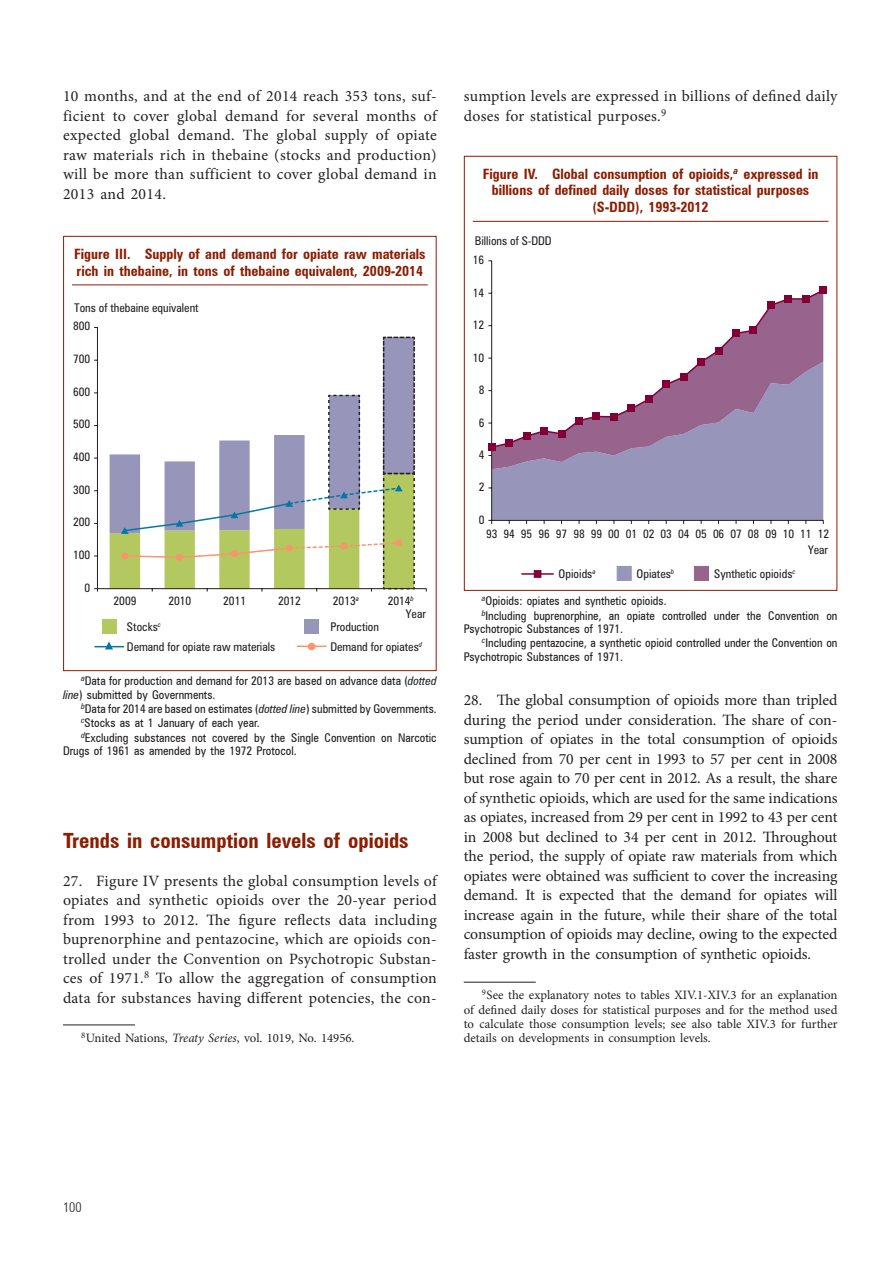
<style>
.page{position:relative;width:893px;height:1263px;background:#fff}
.page>*{position:absolute;margin:0;border:0;box-sizing:border-box;transform-origin:0 0}
.t1{font:700 condensed 21px "Zurich BT";color:#8b1d02}
.t2{font:15.75px/19.5px "Minion Pro";letter-spacing:.015em;color:#231f20;text-align:justify}
.t3{font:700 condensed 14.25px/16.5px "Zurich BT";color:#8b1d02}
.t4{font:300 condensed 13.5px "Zurich BT";color:#231f20}
.t5{font:12.75px/14.2px "Minion Pro";color:#231f20;text-align:justify}
.t6{font:condensed 12px/13.5px "Zurich BT";color:#231f20}
.s1{font-style:italic}
</style>
<div class="page">
<div style="left:103px;top:619px;width:14px;height:14px;background:#b4c860"></div>
<div style="left:305px;top:619px;width:14px;height:14px;background:#9895ba"></div>
<hr style="left:298px;top:645px;width:28px;height:2px;background:#f7966b">
<div style="left:308px;top:643px;width:7px;height:7px;background:#f7966b;border-radius:50%"></div>
<svg style="left:95px;top:641px;width:28px;height:8px"></svg>
<hr style="left:97px;top:327px;width:1px;height:262px;background:#231f20">
<hr style="left:97px;top:588px;width:329px;height:1px;background:#231f20">
<svg style="left:110px;top:336px;width:306px;height:255px"></svg>
<div style="left:121px;top:552px;width:7px;height:7px;background:#f7966b;border-radius:50%"></div>
<div style="left:176px;top:554px;width:7px;height:7px;background:#f7966b;border-radius:50%"></div>
<div style="left:231px;top:550px;width:7px;height:7px;background:#f7966b;border-radius:50%"></div>
<div style="left:286px;top:545px;width:7px;height:6px;background:#f7966b;border-radius:50%"></div>
<div style="left:340px;top:543px;width:8px;height:6px;background:#f7966b;border-radius:50%"></div>
<div style="left:395px;top:539px;width:7px;height:7px;background:#f7966b;border-radius:50%"></div>
<hr style="left:72px;top:284px;width:356px;height:1px;background:#8b1d02">
<hr style="left:63px;top:1024px;width:72px;height:1px;background:#231f20">
<hr style="left:464px;top:982px;width:72px;height:1px;background:#231f20">
<div style="left:534px;top:570px;width:7px;height:8px;background:#830037;border:1px solid #830037"></div>
<div style="left:617px;top:566px;width:15px;height:15px;background:#9895ba;border:1px solid #9895ba"></div>
<div style="left:694px;top:566px;width:15px;height:15px;background:#96648c"></div>
<hr style="left:521px;top:573px;width:33px;height:2px;background:#830037">
<div style="left:492px;top:469px;width:331px;height:51px;background:#9895ba"></div>
<svg style="left:492px;top:449px;width:331px;height:20px;background:#978bb1"></svg>
<hr style="left:491px;top:261px;width:1px;height:259px;background:#231f20">
<hr style="left:492px;top:520px;width:331px;height:1px;background:#231f20">
<svg style="left:490px;top:288px;width:334px;height:161px"></svg>
<div style="left:488px;top:443px;width:7px;height:8px;background:#830037"></div>
<div style="left:505px;top:439px;width:8px;height:8px;background:#830037"></div>
<div style="left:523px;top:432px;width:7px;height:8px;background:#830037"></div>
<div style="left:540px;top:427px;width:8px;height:8px;background:#830037"></div>
<div style="left:558px;top:430px;width:7px;height:7px;background:#830037"></div>
<div style="left:575px;top:417px;width:7px;height:7px;background:#830037"></div>
<div style="left:593px;top:413px;width:7px;height:7px;background:#830037"></div>
<div style="left:610px;top:413px;width:7px;height:8px;background:#830037"></div>
<div style="left:628px;top:405px;width:7px;height:7px;background:#830037"></div>
<div style="left:645px;top:395px;width:7px;height:8px;background:#830037"></div>
<div style="left:662px;top:381px;width:8px;height:7px;background:#830037"></div>
<div style="left:680px;top:373px;width:7px;height:7px;background:#830037"></div>
<div style="left:697px;top:358px;width:8px;height:8px;background:#830037"></div>
<div style="left:715px;top:347px;width:7px;height:7px;background:#830037"></div>
<div style="left:732px;top:329px;width:7px;height:8px;background:#830037"></div>
<div style="left:750px;top:327px;width:7px;height:7px;background:#830037"></div>
<div style="left:767px;top:301px;width:7px;height:8px;background:#830037"></div>
<div style="left:785px;top:295px;width:7px;height:8px;background:#830037"></div>
<div style="left:802px;top:295px;width:7px;height:7px;background:#830037"></div>
<div style="left:820px;top:286px;width:7px;height:8px;background:#830037"></div>
<hr style="left:473px;top:221px;width:355px;height:1px;background:#8b1d02">
<p class="t2" style="left:63px;top:87px;width:375px">10 months, and at the end of 2014 reach 353 tons, suf&shy;ficient to cover global demand for several months of expected global demand. The global supply of opiate raw materials rich in thebaine (stocks and production) will be more than sufficient to cover global demand in 2013 and 2014.</p>
<p class="t3" style="left:74px;top:246px;width:353px">Figure III. Supply of and demand for opiate raw materials rich in thebaine, in tons of thebaine equivalent, 2009-2014</p>
<p class="t6" style="left:74px;top:301px;width:126px">Tons of thebaine equivalent</p>
<p class="t6" style="left:73px;top:319px;width:19px">800</p>
<p class="t6" style="left:73px;top:352px;width:19px">700</p>
<p class="t6" style="left:73px;top:385px;width:19px">600</p>
<p class="t6" style="left:73px;top:417px;width:19px">500</p>
<p class="t6" style="left:73px;top:450px;width:19px">400</p>
<p class="t6" style="left:73px;top:482px;width:19px">300</p>
<p class="t6" style="left:73px;top:515px;width:19px">200</p>
<p class="t6" style="left:73px;top:548px;width:19px">100</p>
<p class="t6" style="left:85px;top:580px;width:7px">0</p>
<p class="t6" style="left:114px;top:594px;width:24px">2009</p>
<p class="t6" style="left:168px;top:594px;width:24px">2010</p>
<p class="t6" style="left:223px;top:594px;width:24px">2011</p>
<p class="t6" style="left:278px;top:594px;width:24px">2012</p>
<p class="t6" style="left:333px;top:594px;width:28px">2013<sup>a</sup></p>
<p class="t6" style="left:388px;top:594px;width:28px">2014<sup>b</sup></p>
<p class="t6" style="left:406px;top:607px;width:21px">Year</p>
<p class="t6" style="left:127px;top:619px;width:36px">Stocks<sup>c</sup></p>
<p class="t6" style="left:330px;top:619px;width:50px">Production</p>
<p class="t6" style="left:127px;top:639px;width:150px">Demand for opiate raw materials</p>
<p class="t6" style="left:330px;top:639px;width:93px">Demand for opiates<sup>d</sup></p>
<p class="t6" style="left:63px;top:674px;width:375px;text-indent:18px"><sup>a</sup>Data for production and demand for 2013 are based on advance data (<span class="s1">dotted line</span>) submitted by Governments.</p>
<p class="t6" style="left:81px;top:702px;width:357px"><sup>b</sup>Data for 2014 are based on estimates (<span class="s1">dotted line</span>) submitted by Governments.</p>
<p class="t6" style="left:81px;top:716px;width:180px"><sup>c</sup>Stocks as at 1 January of each year.</p>
<p class="t6" style="left:81px;top:731px;width:357px"><sup>d</sup>Excluding substances not covered by the Single Convention on Narcotic</p>
<p class="t6" style="left:63px;top:744px;width:235px">Drugs of 1961 as amended by the 1972 Protocol.</p>
<h1 class="t1" style="left:63px;top:827px;width:347px">Trends in consumption levels of opioids</h1>
<p class="t2" style="left:63px;top:871px;width:375px">27. Figure IV presents the global consumption levels of opiates and synthetic opioids over the 20-year period from 1993 to 2012. The figure reflects data including buprenorphine and pentazocine, which are opioids con&shy;trolled under the Convention on Psychotropic Substan&shy;ces of 1971.<sup>8</sup> To allow the aggregation of consumption data for substances having different potencies, the con-</p>
<p class="t5" style="left:81px;top:1031px;width:275px"><sup>8</sup>United Nations, <span class="s1">Treaty Series</span>, vol. 1019, No. 14956.</p>
<p class="t2" style="left:464px;top:87px;width:375px">sumption levels are expressed in billions of defined daily doses for statistical purposes.<sup>9</sup></p>
<p class="t3" style="left:483px;top:166px;width:337px;text-align:center">Figure IV. Global consumption of opioids,<sup>a</sup> expressed in billions of defined daily doses for statistical purposes (S-DDD), 1993-2012</p>
<p class="t6" style="left:475px;top:234px;width:79px">Billions of S-DDD</p>
<p class="t6" style="left:473px;top:253px;width:13px">16</p>
<p class="t6" style="left:473px;top:286px;width:13px">14</p>
<p class="t6" style="left:473px;top:318px;width:13px">12</p>
<p class="t6" style="left:473px;top:350px;width:13px">10</p>
<p class="t6" style="left:479px;top:383px;width:7px">8</p>
<p class="t6" style="left:479px;top:415px;width:7px">6</p>
<p class="t6" style="left:479px;top:448px;width:7px">4</p>
<p class="t6" style="left:479px;top:480px;width:7px">2</p>
<p class="t6" style="left:479px;top:513px;width:7px">0</p>
<p class="t6" style="left:486px;top:527px;width:345px">93 94 95 96 97 98 99 00 01 02 03 04 05 06 07 08 09 10 11 12</p>
<p class="t6" style="left:559px;top:566px;width:39px">Opioids<sup>a</sup></p>
<p class="t6" style="left:637px;top:566px;width:39px">Opiates<sup>b</sup></p>
<p class="t6" style="left:714px;top:566px;width:83px">Synthetic opioids<sup>c</sup></p>
<p class="t6" style="left:808px;top:543px;width:21px">Year</p>
<p class="t6" style="left:482px;top:594px;width:186px"><sup>a</sup>Opioids: opiates and synthetic opioids.</p>
<p class="t6" style="left:482px;top:608px;width:357px"><sup>b</sup>Including buprenorphine, an opiate controlled under the Convention on</p>
<p class="t6" style="left:464px;top:622px;width:161px">Psychotropic Substances of 1971.</p>
<p class="t6" style="left:482px;top:636px;width:357px"><sup>c</sup>Including pentazocine, a synthetic opioid controlled under the Convention on</p>
<p class="t6" style="left:464px;top:650px;width:161px">Psychotropic Substances of 1971.</p>
<p class="t2" style="left:464px;top:690px;width:375px">28. The global consumption of opioids more than tripled during the period under consideration. The share of con&shy;sumption of opiates in the total consumption of opioids declined from 70 per cent in 1993 to 57 per cent in 2008 but rose again to 70 per cent in 2012. As a result, the share of synthetic opioids, which are used for the same indications as opiates, increased from 29 per cent in 1992 to 43 per cent in 2008 but declined to 34 per cent in 2012. Throughout the period, the supply of opiate raw materials from which opiates were obtained was sufficient to cover the increasing demand. It is expected that the demand for opiates will increase again in the future, while their share of the total consumption of opioids may decline, owing to the expected faster growth in the consumption of synthetic opioids.</p>
<p class="t5" style="left:464px;top:988px;width:375px;text-indent:18px"><sup>9</sup>See the explanatory notes to tables XIV.1-XIV.3 for an explanation of defined daily doses for statistical purposes and for the method used to calculate those consumption levels; see also table XIV.3 for further details on developments in consumption levels.</p>
<p class="t4" style="left:63px;top:1199px;width:20px">100</p>
</div>
